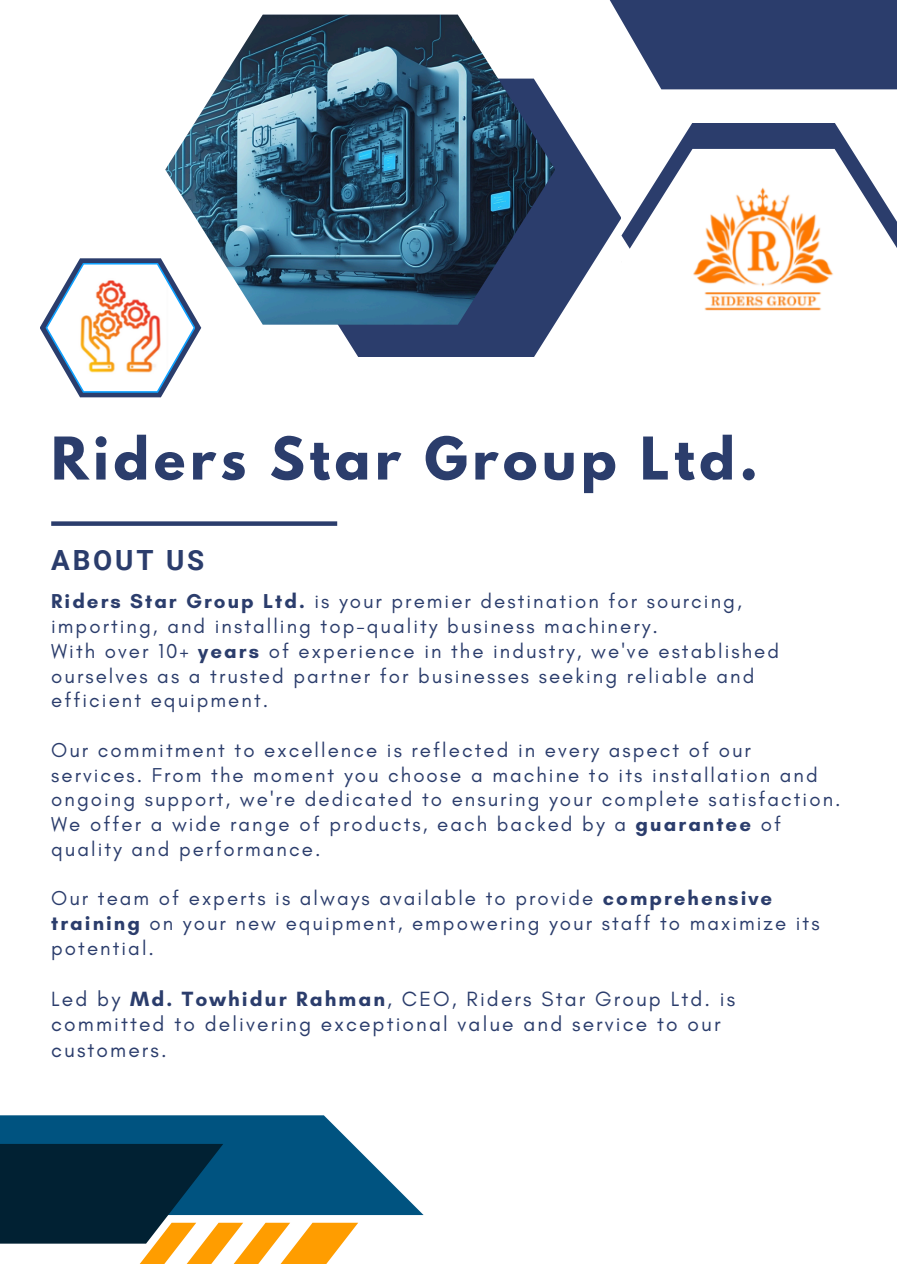
<style>
.page{position:relative;width:897px;height:1264px;background:#fff}
.page>*{position:absolute;margin:0;border:0;box-sizing:border-box;transform-origin:0 0}
.t1{font:700 52.2px "League Spartan";letter-spacing:.09em;color:#2b3d6c}
.t2{font:700 27.75px "Roboto";letter-spacing:.1em;color:#2b3d6c}
.t3{font:21px/25.8px "Glacial Indifference";letter-spacing:.1em;color:#2b3d6c}
.t4{font:20.55px/24.8px "Glacial Indifference";letter-spacing:.1em;color:#2b3d6c}
.s1{font-weight:700}
</style>
<div class="page">
<svg style="left:676px;top:123px;width:175px;height:26px;background:#3e4f79"></svg>
<img style="left:621px;top:149px;width:276px;height:162px">
<svg style="left:338px;top:112px;width:283px;height:245px;fill:#2b3d6c"></svg>
<img style="left:165px;top:15px;width:390px;height:310px">
<svg style="left:517px;top:0;width:380px;height:89px;fill:#2b3d6c"></svg>
<svg style="left:40px;top:258px;width:161px;height:139px"></svg>
<div style="left:51px;top:521px;width:286px;height:5px;background:#2b3d6c"></div>
<svg style="left:0;top:1115px;width:423px;height:148px"></svg>
<h1 class="t1" style="left:51px;top:432px;width:708px">Riders Star Group Ltd.</h1>
<p class="t2" style="left:51px;top:544px;width:154px">ABOUT US</p>
<p class="t4" style="left:51px;top:588px;width:692px"><span class="s1">Riders Star Group Ltd.</span> is your premier destination for sourcing, importing, and installing top-quality business machinery.</p>
<h2 class="t4" style="left:51px;top:638px;width:729px">With over 10+ <span class="s1">years</span> of experience in the industry, we've established ourselves as a trusted partner for businesses seeking reliable and efficient equipment.</h2>
<p class="t4" style="left:51px;top:737px;width:791px">Our commitment to excellence is reflected in every aspect of our services. From the moment you choose a machine to its installation and ongoing support, we're dedicated to ensuring your complete satisfaction.<br>We offer a wide range of products, each backed by a <span class="s1">guarantee</span> of quality and performance.</p>
<p class="t4" style="left:51px;top:885px;width:770px">Our team of experts is always available to provide <span class="s1">comprehensive training</span> on your new equipment, empowering your staff to maximize its potential.</p>
<p class="t3" style="left:51px;top:985px;width:685px">Led by <span class="s1">Md. Towhidur Rahman</span>, CEO, Riders Star Group Ltd. is committed to delivering exceptional value and service to our customers.</p>
</div>
